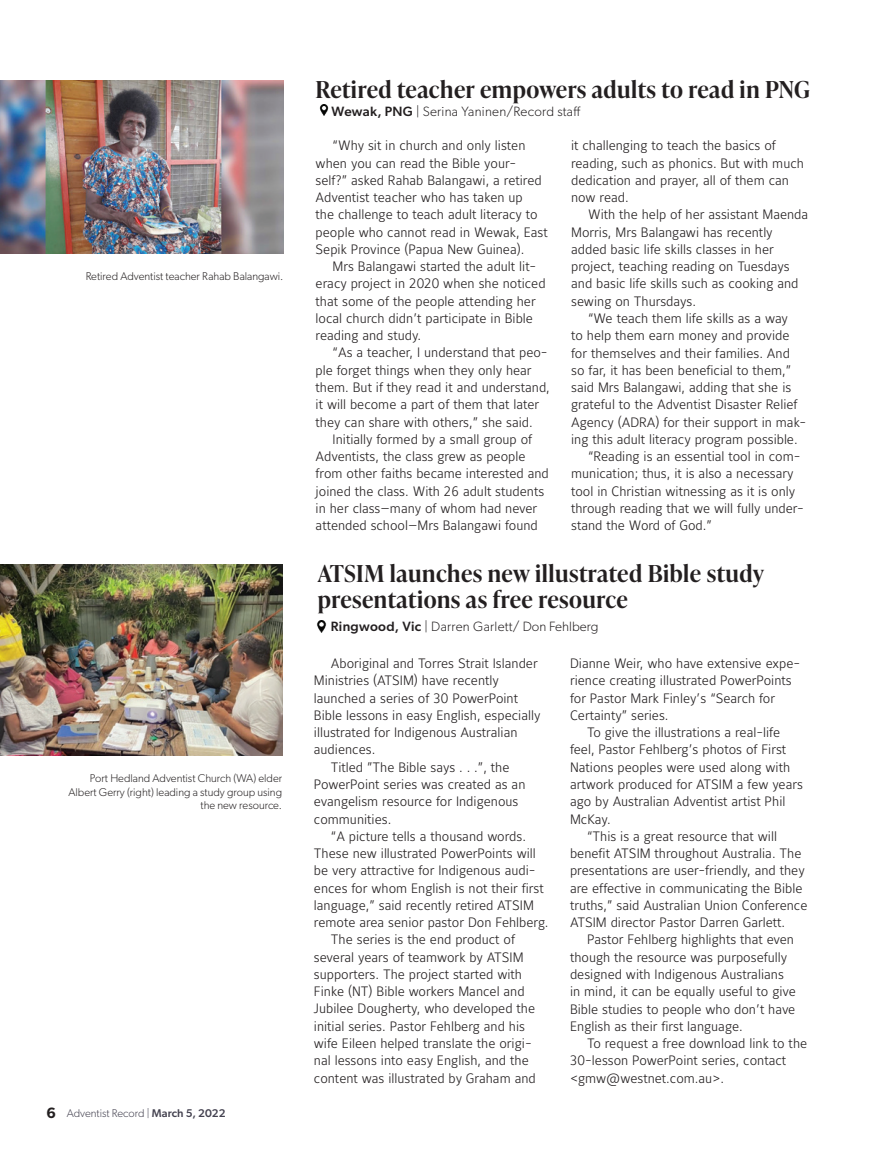
<style>
.page{position:relative;width:872px;height:1149px;background:#fff}
.page>*{position:absolute;margin:0;border:0;box-sizing:border-box;transform-origin:0 0}
.t1{font:600 23.25px/26px "Ivy Presto Headline";letter-spacing:.02em;color:#231f20}
.t2{font:13.5px/17.2px "Maurea Light Tf";color:#231f20}
.t3{font:300 13.5px "Gibson";letter-spacing:.02em;color:#231f20}
.t4{font:300 11.25px/13.5px "Gibson";color:#231f20;text-align:right}
.t5{font:300 11.25px "Gibson";color:#444250}
.s1{font-weight:600;font-size:15px;color:#231f20}
.s2{font-weight:500}
</style>
<div class="page">
<img style="left:0;top:80px;width:284px;height:174px">
<svg style="left:319px;top:104px;width:10px;height:12px"></svg>
<img style="left:0;top:564px;width:282px;height:191px">
<hr style="left:871px;top:81px;width:1px;height:276px;background:#00aeef">
<svg style="left:316px;top:620px;width:11px;height:12px"></svg>
<p class="t4" style="left:86px;top:269px;width:199px">Retired Adventist teacher Rahab Balangawi.</p>
<p class="t4" style="left:68px;top:771px;width:215px">Port Hedland Adventist Church (WA) elder<br>Albert Gerry (right) leading a study group using the new resource.</p>
<p class="t5" style="left:46px;top:1105px;width:180px"><span class="s1">6</span> Adventist Record | <span class="s2">March 5, 2022</span></p>
<h1 class="t1" style="left:315px;top:75px;width:496px">Retired teacher empowers adults to read in PNG</h1>
<p class="t3" style="left:331px;top:103px;width:250px"><span class="s2">Wewak, PNG</span> | Serina Yaninen/Record staff</p>
<p class="t2" style="left:315px;top:138px;width:234px;text-indent:17px">“Why sit in church and only listen when you can read the Bible your&shy;self?” asked Rahab Balangawi, a retired Adventist teacher who has taken up<br>the challenge to teach adult literacy to people who cannot read in Wewak, East Sepik Province (Papua New Guinea).</p>
<p class="t2" style="left:315px;top:258px;width:231px;text-indent:17px">Mrs Balangawi started the adult lit&shy;eracy project in 2020 when she noticed that some of the people attending her local church didn’t participate in Bible reading and study.</p>
<p class="t2" style="left:315px;top:345px;width:236px;text-indent:17px">“As a teacher, I understand that peo&shy;ple forget things when they only hear them. But if they read it and understand, it will become a part of them that later they can share with others,” she said.</p>
<p class="t2" style="left:315px;top:431px;width:235px;text-indent:17px">Initially formed by a small group of Adventists, the class grew as people from other faiths became interested and joined the class. With 26 adult students in her class—many of whom had never attended school—Mrs Balangawi found</p>
<p class="t2" style="left:571px;top:138px;width:234px">it challenging to teach the basics of reading, such as phonics. But with much dedication and prayer, all of them can now read.</p>
<p class="t2" style="left:588px;top:207px;width:222px">With the help of her assistant Maenda</p>
<p class="t2" style="left:571px;top:224px;width:203px">Morris, Mrs Balangawi has recently</p>
<p class="t2" style="left:571px;top:241px;width:204px">added basic life skills classes in her</p>
<p class="t2" style="left:571px;top:258px;width:220px">project, teaching reading on Tuesdays</p>
<p class="t2" style="left:571px;top:276px;width:229px">and basic life skills such as cooking and</p>
<p class="t2" style="left:571px;top:293px;width:126px">sewing on Thursdays.</p>
<p class="t2" style="left:588px;top:310px;width:201px">“We teach them life skills as a way</p>
<p class="t2" style="left:571px;top:327px;width:220px">to help them earn money and provide</p>
<p class="t2" style="left:571px;top:345px;width:220px">for themselves and their families. And</p>
<p class="t2" style="left:571px;top:362px;width:222px">so far, it has been beneficial to them,”</p>
<p class="t2" style="left:571px;top:379px;width:222px">said Mrs Balangawi, adding that she is</p>
<p class="t2" style="left:571px;top:396px;width:228px">grateful to the Adventist Disaster Relief</p>
<p class="t2" style="left:571px;top:414px;width:237px">Agency (ADRA) for their support in mak-</p>
<p class="t2" style="left:571px;top:431px;width:228px">ing this adult literacy program possible.</p>
<p class="t2" style="left:588px;top:448px;width:214px">“Reading is an essential tool in com-</p>
<p class="t2" style="left:571px;top:465px;width:224px">munication; thus, it is also a necessary</p>
<p class="t2" style="left:571px;top:483px;width:226px">tool in Christian witnessing as it is only</p>
<p class="t2" style="left:571px;top:500px;width:234px">through reading that we will fully under-</p>
<p class="t2" style="left:571px;top:517px;width:142px">stand the Word of God.”</p>
<h1 class="t1" style="left:318px;top:559px;width:448px">ATSIM launches new illustrated Bible study presentations as free resource</h1>
<p class="t3" style="left:331px;top:618px;width:269px"><span class="s2">Ringwood, Vic</span> | Darren Garlett/ Don Fehlberg</p>
<p class="t2" style="left:331px;top:655px;width:208px">Aboriginal and Torres Strait Islander</p>
<p class="t2" style="left:314px;top:672px;width:186px">Ministries (ATSIM) have recently</p>
<p class="t2" style="left:314px;top:689px;width:206px">launched a series of 30 PowerPoint</p>
<p class="t2" style="left:314px;top:707px;width:228px">Bible lessons in easy English, especially</p>
<p class="t2" style="left:314px;top:724px;width:205px">illustrated for Indigenous Australian</p>
<p class="t2" style="left:314px;top:741px;width:63px">audiences.</p>
<p class="t2" style="left:331px;top:758px;width:180px">Titled ”The Bible says . . .”, the</p>
<p class="t2" style="left:314px;top:776px;width:213px">PowerPoint series was created as an</p>
<p class="t2" style="left:314px;top:793px;width:206px">evangelism resource for Indigenous</p>
<p class="t2" style="left:314px;top:810px;width:79px">communities.</p>
<p class="t2" style="left:331px;top:827px;width:197px">“A picture tells a thousand words.</p>
<p class="t2" style="left:314px;top:845px;width:223px">These new illustrated PowerPoints will</p>
<p class="t2" style="left:314px;top:862px;width:223px">be very attractive for Indigenous audi-</p>
<p class="t2" style="left:314px;top:879px;width:231px">ences for whom English is not their first</p>
<p class="t2" style="left:314px;top:896px;width:222px">language,” said recently retired ATSIM</p>
<p class="t2" style="left:314px;top:914px;width:236px">remote area senior pastor Don Fehlberg.</p>
<p class="t2" style="left:331px;top:931px;width:186px">The series is the end product of</p>
<p class="t2" style="left:314px;top:948px;width:211px">several years of teamwork by ATSIM</p>
<p class="t2" style="left:314px;top:965px;width:210px">supporters. The project started with</p>
<p class="t2" style="left:314px;top:983px;width:212px">Finke (NT) Bible workers Mancel and</p>
<p class="t2" style="left:314px;top:1000px;width:223px">Jubilee Dougherty, who developed the</p>
<p class="t2" style="left:314px;top:1017px;width:213px">initial series. Pastor Fehlberg and his</p>
<p class="t2" style="left:314px;top:1035px;width:219px">wife Eileen helped translate the origi-</p>
<p class="t2" style="left:314px;top:1052px;width:216px">nal lessons into easy English, and the</p>
<p class="t2" style="left:314px;top:1069px;width:223px">content was illustrated by Graham and</p>
<p class="t2" style="left:570px;top:655px;width:232px">Dianne Weir, who have extensive expe&shy;rience creating illustrated PowerPoints for Pastor Mark Finley’s “Search for Certainty” series.</p>
<p class="t2" style="left:587px;top:724px;width:194px">To give the illustrations a real-life</p>
<p class="t2" style="left:570px;top:741px;width:218px">feel, Pastor Fehlberg’s photos of First</p>
<p class="t2" style="left:570px;top:759px;width:222px">Nations peoples were used along with</p>
<p class="t2" style="left:570px;top:776px;width:234px">artwork produced for ATSIM a few years</p>
<p class="t2" style="left:570px;top:793px;width:217px">ago by Australian Adventist artist Phil</p>
<p class="t2" style="left:570px;top:810px;width:42px">McKay.</p>
<p class="t2" style="left:587px;top:828px;width:191px">“This is a great resource that will</p>
<p class="t2" style="left:570px;top:845px;width:233px">benefit ATSIM throughout Australia. The</p>
<p class="t2" style="left:570px;top:862px;width:236px">presentations are user-friendly, and they</p>
<p class="t2" style="left:570px;top:879px;width:234px">are effective in communicating the Bible</p>
<p class="t2" style="left:570px;top:897px;width:239px">truths,” said Australian Union Conference</p>
<p class="t2" style="left:570px;top:914px;width:217px">ATSIM director Pastor Darren Garlett.</p>
<p class="t2" style="left:587px;top:931px;width:208px">Pastor Fehlberg highlights that even</p>
<p class="t2" style="left:570px;top:948px;width:219px">though the resource was purposefully</p>
<p class="t2" style="left:570px;top:966px;width:215px">designed with Indigenous Australians</p>
<p class="t2" style="left:570px;top:983px;width:227px">in mind, it can be equally useful to give</p>
<p class="t2" style="left:570px;top:1000px;width:227px">Bible studies to people who don’t have</p>
<p class="t2" style="left:570px;top:1017px;width:174px">English as their first language.</p>
<p class="t2" style="left:587px;top:1035px;width:222px">To request a free download link to the</p>
<p class="t2" style="left:570px;top:1052px;width:218px">30-lesson PowerPoint series, contact</p>
<p class="t2" style="left:570px;top:1069px;width:155px">&lt;gmw@westnet.com.au&gt;.</p>
</div>
